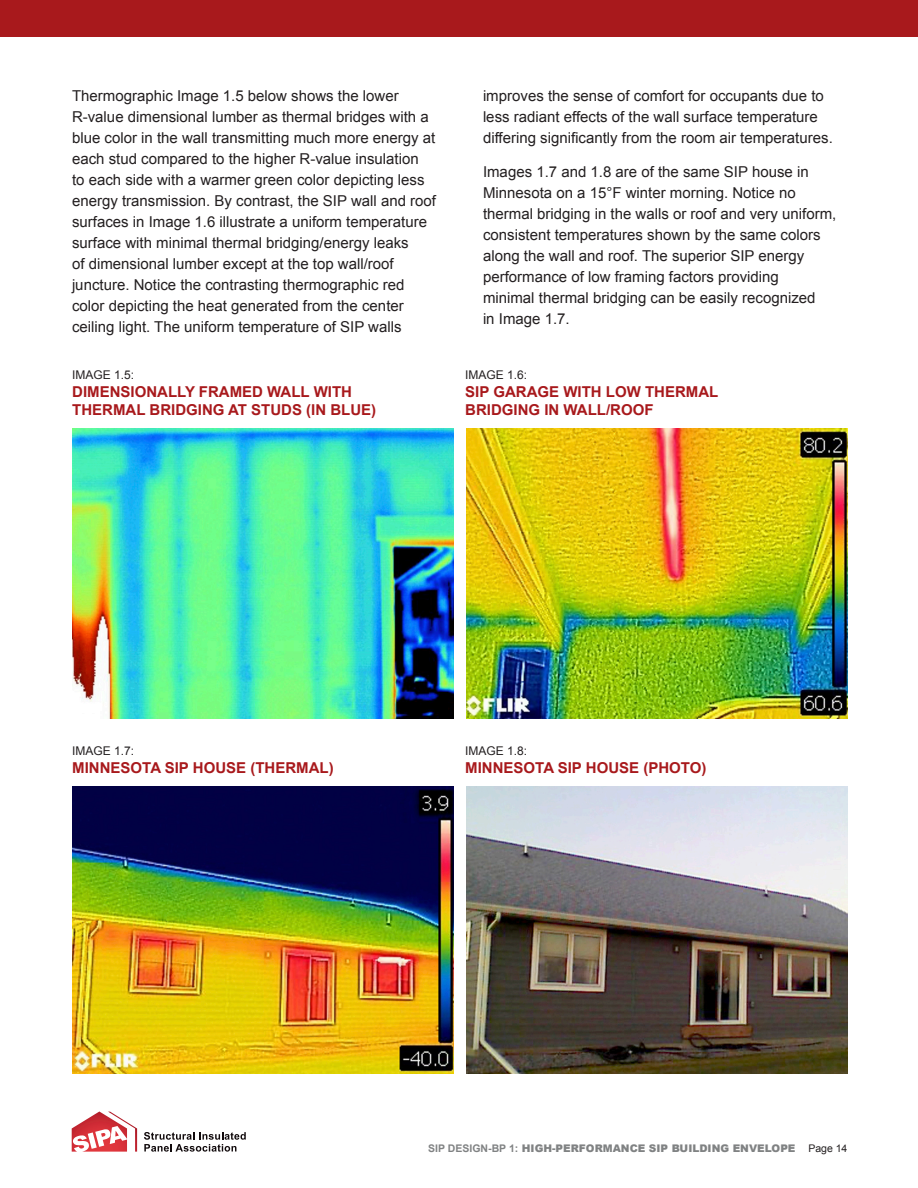
<style>
.page{position:relative;width:918px;height:1188px;background:#fff}
.page>*{position:absolute;margin:0;border:0;box-sizing:border-box;transform-origin:0 0}
.Text{font:15px/21px "Arial";color:#231f20}
.Table_-_Title{font:700 15px/18px "Arial";color:#a8191c}
.Table_-_Figure{font:12px "Arial";color:#231f20}
.t1{font:900 10.5px "Arial";color:#808283}
.s1{font-weight:700}
.s2{font-weight:400;color:#231f20}
</style>
<div class="page">
<div style="left:0;top:0;width:918px;height:37px;background:#a8191c"></div>
<svg style="left:72px;top:1112px;width:65px;height:40px"></svg>
<svg style="left:144px;top:1132px;width:102px;height:20px"></svg>
<img style="left:72px;top:429px;width:381px;height:290px">
<img style="left:466px;top:429px;width:382px;height:290px">
<img style="left:72px;top:786px;width:381px;height:288px">
<img style="left:466px;top:786px;width:382px;height:288px">
<p class="Text" style="left:72px;top:85px;width:366px">Thermographic Image 1.5 below shows the lower R-value dimensional lumber as thermal bridges with a blue color in the wall transmitting much more energy at each stud compared to the higher R-value insulation<br>to each side with a warmer green color depicting less energy transmission. By contrast, the SIP wall and roof surfaces in Image 1.6 illustrate a uniform temperature surface with minimal thermal bridging/energy leaks<br>of dimensional lumber except at the top wall/roof juncture. Notice the contrasting thermographic red color depicting the heat generated from the center ceiling light. The uniform temperature of SIP walls</p>
<p class="Table_-_Figure" style="left:72px;top:367px;width:64px">IMAGE 1.5:</p>
<p class="Table_-_Title" style="left:72px;top:384px;width:305px">DIMENSIONALLY FRAMED WALL WITH<br>THERMAL BRIDGING AT STUDS (IN BLUE)</p>
<p class="Text" style="left:483px;top:85px;width:351px">improves the sense of comfort for occupants due to less radiant effects of the wall surface temperature differing significantly from the room air temperatures.</p>
<p class="Text" style="left:483px;top:162px;width:355px">Images 1.7 and 1.8 are of the same SIP house in Minnesota on a 15°F winter morning. Notice no thermal bridging in the walls or roof and very uniform, consistent temperatures shown by the same colors along the wall and roof. The superior SIP energy performance of low framing factors providing<br>minimal thermal bridging can be easily recognized<br>in Image 1.7.</p>
<p class="Table_-_Figure" style="left:465px;top:367px;width:64px">IMAGE 1.6:</p>
<p class="Table_-_Title" style="left:465px;top:384px;width:255px">SIP GARAGE WITH LOW THERMAL<br>BRIDGING IN WALL/ROOF</p>
<p class="Table_-_Figure" style="left:72px;top:743px;width:64px">IMAGE 1.7:</p>
<p class="Table_-_Title" style="left:72px;top:759px;width:263px">MINNESOTA SIP HOUSE (THERMAL)</p>
<p class="Table_-_Figure" style="left:465px;top:743px;width:64px">IMAGE 1.8:</p>
<p class="Table_-_Title" style="left:465px;top:759px;width:243px">MINNESOTA SIP HOUSE (PHOTO)</p>
<p class="t1" style="left:428px;top:1141px;width:421px"><span class="s1">SIP DESIGN-BP 1:</span> HIGH-PERFORMANCE SIP BUILDING ENVELOPE <span class="s2">Page 14</span></p>
</div>
